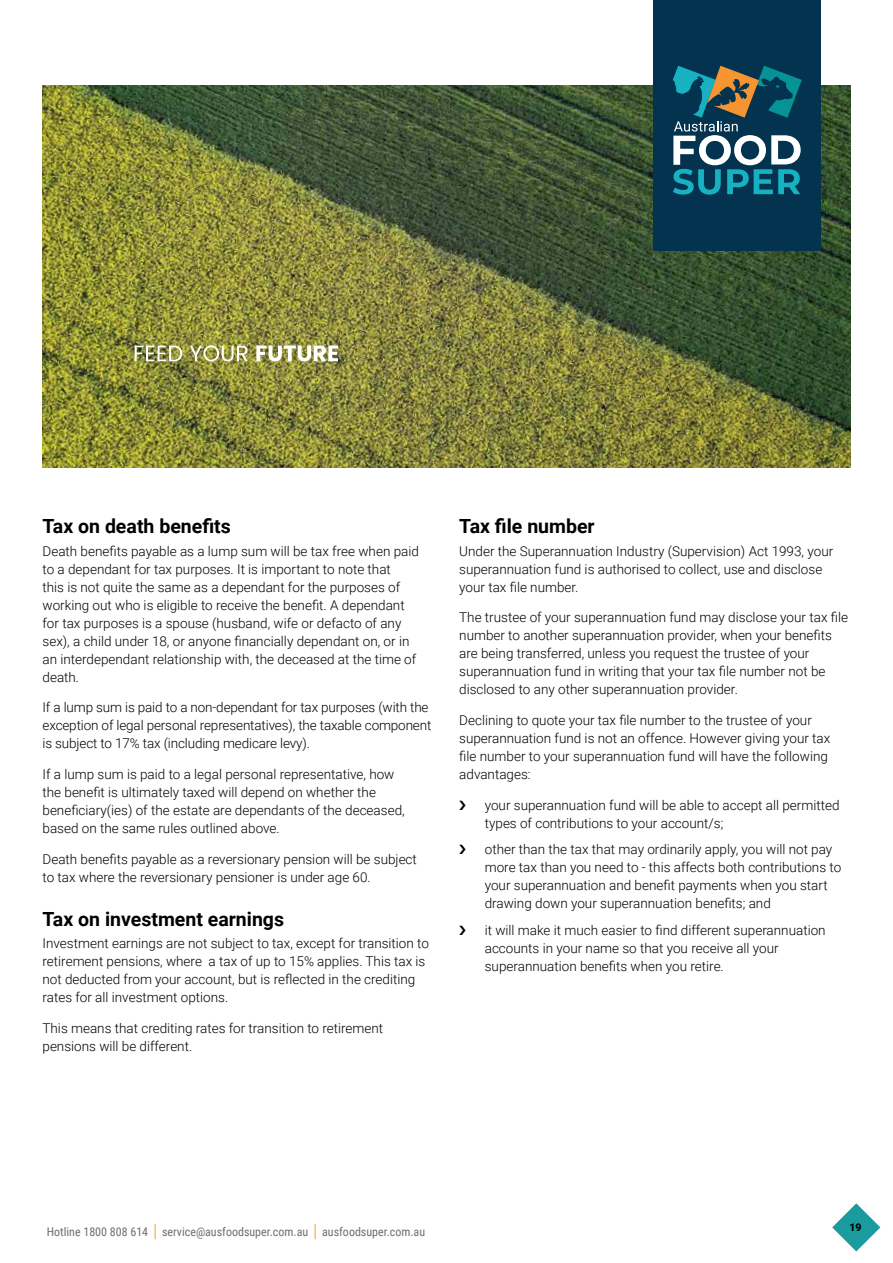
<style>
.page{position:relative;width:893px;height:1263px;background:#fff}
.page>*{position:absolute;margin:0;border:0;box-sizing:border-box;transform-origin:0 0}
.t1{font:700 19.5px "Roboto";color:#000}
.t2{font:300 13.5px/18px "Roboto";color:#000}
.t3{font:12px "Roboto Condensed";color:#6d6e71}
.t4{font:700 10.5px "Roboto";color:#000}
.s1{font-size:18px;color:#f59222}
</style>
<div class="page">
<svg style="left:832px;top:1203px;width:48px;height:48px"></svg>
<img style="left:43px;top:85px;width:807px;height:383px">
<div style="left:653px;top:0;width:168px;height:250px;background:#03334e"></div>
<svg style="left:673px;top:66px;width:129px;height:129px"></svg>
<img style="left:135px;top:345px;width:203px;height:16px">
<h1 class="t1" style="left:43px;top:513px;width:190px">Tax on death benefits</h1>
<p class="t2" style="left:43px;top:541px;width:378px">Death benefits payable as a lump sum will be tax free when paid to a dependant for tax purposes. It is important to note that<br>this is not quite the same as a dependant for the purposes of working out who is eligible to receive the benefit. A dependant for tax purposes is a spouse (husband, wife or defacto of any sex), a child under 18, or anyone financially dependant on, or in an interdependant relationship with, the deceased at the time of death.</p>
<p class="t2" style="left:43px;top:698px;width:390px">If a lump sum is paid to a non-dependant for tax purposes (with the exception of legal personal representatives), the taxable component is subject to 17% tax (including medicare levy).</p>
<p class="t2" style="left:43px;top:765px;width:364px">If a lump sum is paid to a legal personal representative, how the benefit is ultimately taxed will depend on whether the beneficiary(ies) of the estate are dependants of the deceased, based on the same rules outlined above.</p>
<p class="t2" style="left:43px;top:850px;width:376px">Death benefits payable as a reversionary pension will be subject to tax where the reversionary pensioner is under age 60.</p>
<h1 class="t1" style="left:43px;top:905px;width:243px">Tax on investment earnings</h1>
<p class="t2" style="left:43px;top:934px;width:388px">Investment earnings are not subject to tax, except for transition to retirement pensions, where a tax of up to 15% applies. This tax is not deducted from your account, but is reflected in the crediting rates for all investment options.</p>
<p class="t2" style="left:43px;top:1018px;width:342px">This means that crediting rates for transition to retirement pensions will be different.</p>
<h1 class="t1" style="left:459px;top:513px;width:137px">Tax file number</h1>
<p class="t2" style="left:459px;top:541px;width:376px">Under the Superannuation Industry (Supervision) Act 1993, your superannuation fund is authorised to collect, use and disclose your tax file number.</p>
<p class="t2" style="left:459px;top:608px;width:390px">The trustee of your superannuation fund may disclose your tax file number to another superannuation provider, when your benefits are being transferred, unless you request the trustee of your superannuation fund in writing that your tax file number not be disclosed to any other superannuation provider.</p>
<p class="t2" style="left:459px;top:711px;width:373px">Declining to quote your tax file number to the trustee of your superannuation fund is not an offence. However giving your tax file number to your superannuation fund will have the following advantages:</p>
<p class="t2" style="left:485px;top:796px;width:356px">your superannuation fund will be able to accept all permitted types of contributions to your account/s;</p>
<p class="t2" style="left:485px;top:840px;width:358px">other than the tax that may ordinarily apply, you will not pay more tax than you need to - this affects both contributions to your superannuation and benefit payments when you start drawing down your superannuation benefits; and</p>
<p class="t2" style="left:485px;top:921px;width:342px">it will make it much easier to find different superannuation accounts in your name so that you receive all your superannuation benefits when you retire.</p>
<p class="t3" style="left:47px;top:1223px;width:380px">Hotline 1800 808 614 <span class="s1">|</span> service@ausfoodsuper.com.au <span class="s1">|</span> ausfoodsuper.com.au</p>
<p class="t4" style="left:850px;top:1220px;width:14px">19</p>
</div>
